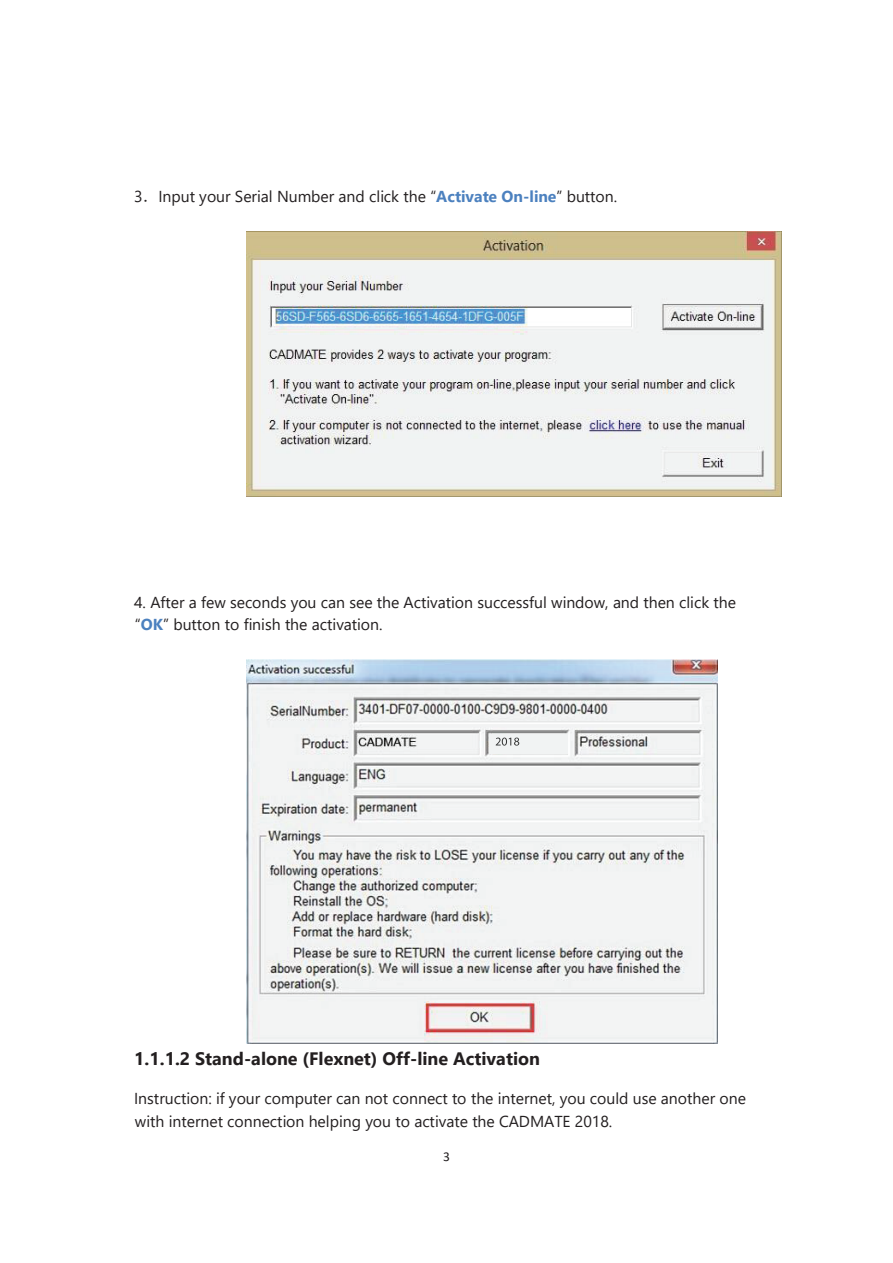
<style>
.page{position:relative;width:893px;height:1263px;background:#fff}
.page>*{position:absolute;margin:0;border:0;box-sizing:border-box;transform-origin:0 0}
.t1{font:700 18px "Segoe UI";color:#231f20}
.t2{font:15.9px/22.8px "Segoe UI";color:#231f20}
.t3{font:13.5px "Calibri";color:#231f20}
.s1{font-family:"Sim Sun"}
.s2{font-weight:700;color:#4c81bf}
</style>
<div class="page">
<img style="left:247px;top:231px;width:534px;height:265px">
<img style="left:247px;top:659px;width:471px;height:385px">
<div style="left:489px;top:734px;width:78px;height:19px;background:#f1f3f3"></div>
<svg style="left:496px;top:737px;width:23px;height:9px"></svg>
<p class="t2" style="left:134px;top:184px;width:485px">3<span class="s1">．</span>Input your Serial Number and click the “<span class="s2">Activate On-line</span>” button.</p>
<p class="t2" style="left:134px;top:589px;width:603px">4. After a few seconds you can see the Activation successful window, and then click the “<span class="s2">OK</span>” button to finish the activation.</p>
<p class="t1" style="left:134px;top:1041px;width:407px">1.1.1.2 Stand-alone (Flexnet) Off-line Activation</p>
<p class="t2" style="left:134px;top:1085px;width:613px">Instruction: if your computer can not connect to the internet, you could use another one with internet connection helping you to activate the CADMATE 2018.</p>
<p class="t3" style="left:443px;top:1147px;width:8px">3</p>
</div>
